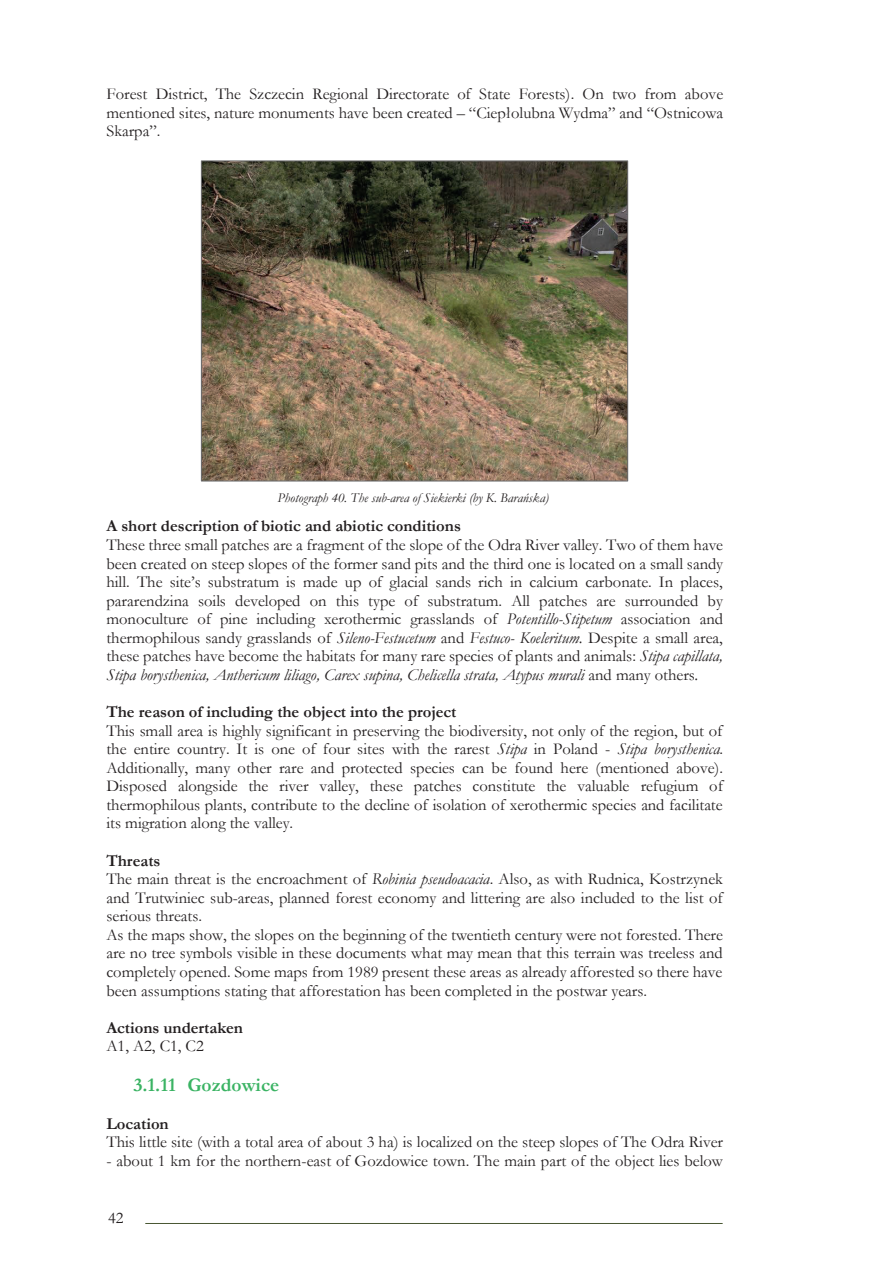
<style>
.page{position:relative;width:893px;height:1263px;background:#fff}
.page>*{position:absolute;margin:0;border:0;box-sizing:border-box;transform-origin:0 0}
.t1{font:700 19.5px "Garamond";color:#3ab363}
.t2{font:16.5px/18.6px "Garamond";color:#231f20;text-align:justify}
.t3{font:700 16.5px "Garamond";color:#231f20}
.t4{font:italic 13.5px "Garamond";color:#231f20}
.s1{font-style:italic}
.s2{font-weight:700}
</style>
<div class="page">
<img style="left:203px;top:162px;width:423px;height:317px">
<div style="left:201px;top:160px;width:427px;height:321px;border:1px solid #6c6b6c"></div>
<hr style="left:145px;top:1223px;width:578px;height:1px;background:#495733">
<p class="t2" style="left:106px;top:85px;width:618px">Forest District, The Szczecin Regional Directorate of State Forests). On two from above mentioned sites, nature monuments have been created – “Ciepłolubna Wydma” and “Ostnicowa Skarpa”.</p>
<p class="t4" style="left:277px;top:490px;width:273px">Photograph 40. The sub-area of Siekierki (by K. Barańska)</p>
<p class="t3" style="left:106px;top:517px;width:356px">A short description of biotic and abiotic conditions</p>
<p class="t2" style="left:106px;top:536px;width:618px">These three small patches are a fragment of the slope of the Odra River valley. Two of them have been created on steep slopes of the former sand pits and the third one is located on a small sandy hill. The site’s substratum is made up of glacial sands rich in calcium carbonate. In places, pararendzina soils developed on this type of substratum. All patches are surrounded by monoculture of pine including xerothermic grasslands of <span class="s1">Potentillo-Stipetum</span> association and thermophilous sandy grasslands of <span class="s1">Sileno-Festucetum</span> and <span class="s1">Festuco- Koeleritum.</span> Despite a small area, these patches have become the habitats for many rare species of plants and animals: <span class="s1">Stipa capillata, Stipa borysthenica, Anthericum liliago, Carex supina, Chelicella strata, Atypus murali</span> and many others<span class="s1">.</span></p>
<p class="t3" style="left:106px;top:703px;width:351px">The reason of including the object into the project</p>
<p class="t2" style="left:106px;top:721px;width:618px">This small area is highly significant in preserving the biodiversity, not only of the region, but of the entire country. It is one of four sites with the rarest <span class="s1">Stipa</span> in Poland - <span class="s1">Stipa borysthenica</span>.<br>Additionally, many other rare and protected species can be found here (mentioned above).<br>Disposed alongside the river valley, these patches constitute the valuable refugium of thermophilous plants, contribute to the decline of isolation of xerothermic species and facilitate its migration along the valley.</p>
<p class="t2" style="left:106px;top:851px;width:618px;text-align:left"><span class="s2">Threats<br></span>The main threat is the encroachment of <span class="s1">Robinia pseudoacacia</span>. Also, as with Rudnica, Kostrzynek and Trutwiniec sub-areas, planned forest economy and littering are also included to the list of serious threats.<br>As the maps show, the slopes on the beginning of the twentieth century were not forested. There are no tree symbols visible in these documents what may mean that this terrain was treeless and completely opened. Some maps from 1989 present these areas as already afforested so there have been assumptions stating that afforestation has been completed in the postwar years.</p>
<p class="t3" style="left:106px;top:1018px;width:138px">Actions undertaken</p>
<p class="t2" style="left:106px;top:1037px;width:99px">A1, A2, C1, C2</p>
<p class="t1" style="left:133px;top:1074px;width:147px">3.1.11 Gozdowice</p>
<p class="t3" style="left:106px;top:1115px;width:64px">Location</p>
<p class="t2" style="left:106px;top:1133px;width:618px">This little site (with a total area of about 3 ha) is localized on the steep slopes of The Odra River</p>
<p class="t2" style="left:106px;top:1152px;width:618px">- about 1 km for the northern-east of Gozdowice town. The main part of the object lies below</p>
<p class="t2" style="left:108px;top:1208px;width:17px">42</p>
</div>
